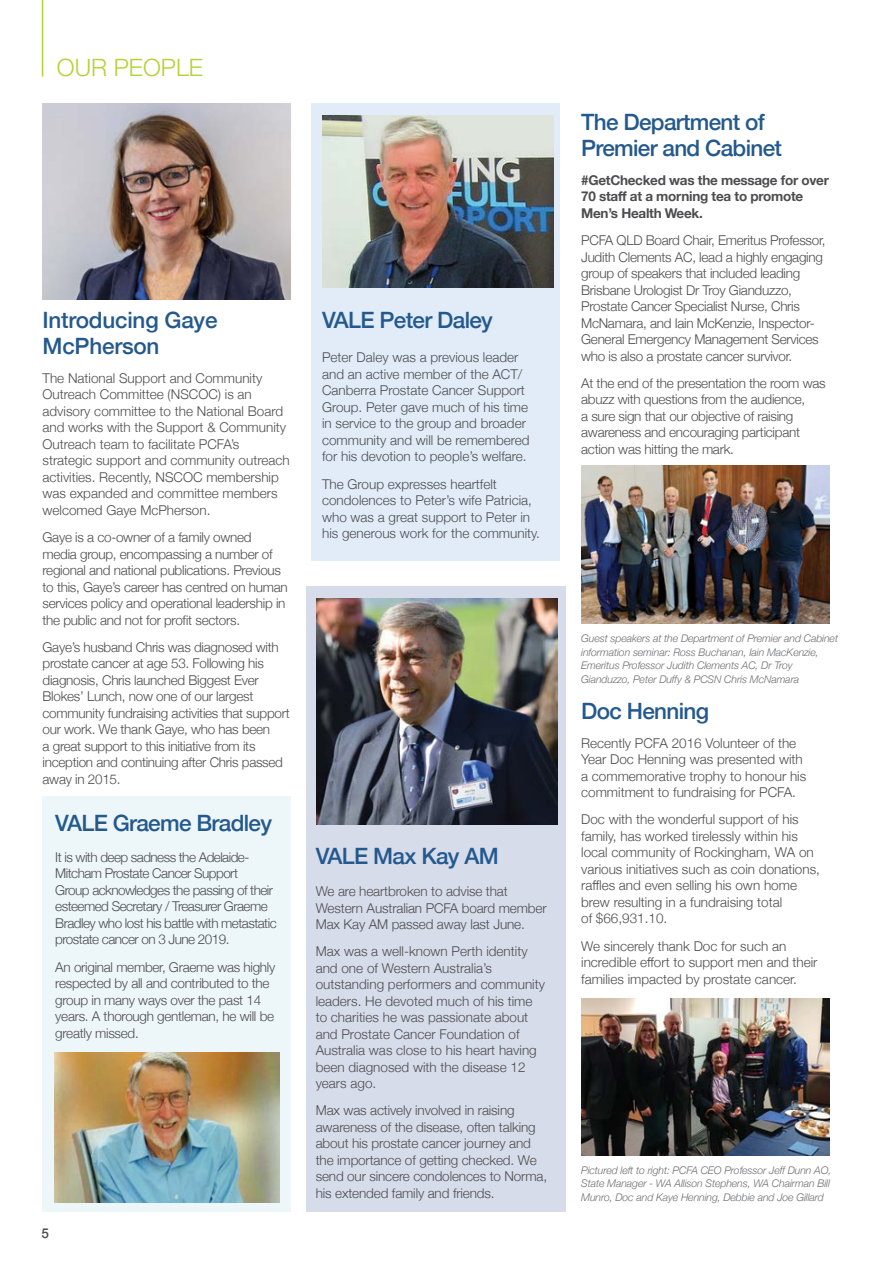
<style>
.page{position:relative;width:893px;height:1263px;background:#fff}
.page>*{position:absolute;margin:0;border:0;box-sizing:border-box;transform-origin:0 0}
.t1{font:300 24px "Helvetica Neue LT Pro";color:#b3d235}
.t2{font:500 22.5px/25.5px "Helvetica Neue";letter-spacing:-.03em;color:#24598e}
.t3{font:500 22.5px/25.5px "Helvetica Neue";letter-spacing:-.01em;color:#24598e}
.t4{font:300 13.5px/16.5px "Helvetica Neue";letter-spacing:-.01em;color:#4d4d4f}
.t5{font:300 13.5px/16.5px "Helvetica Neue";letter-spacing:-.04em;color:#4d4d4f}
.t6{font:700 13.5px/16.5px "Helvetica Neue";letter-spacing:-.02em;color:#4d4d4f}
.t7{font:500 13.5px "Helvetica Neue";color:#4d4d4f}
.t8{font:italic 300 10.5px/13.5px "Helvetica Neue";letter-spacing:-.01em;color:#6d6e71}
</style>
<div class="page">
<hr style="left:42px;top:0;width:1px;height:77px;background:#b3d235">
<div style="left:312px;top:104px;width:248px;height:457px;background:#e1ecf8"></div>
<img style="left:43px;top:104px;width:248px;height:196px">
<img style="left:322px;top:116px;width:231px;height:171px">
<img style="left:581px;top:466px;width:248px;height:157px">
<div style="left:306px;top:586px;width:260px;height:626px;background:#d7dcea"></div>
<img style="left:316px;top:598px;width:241px;height:226px">
<div style="left:43px;top:796px;width:248px;height:416px;background:#edf6f8"></div>
<img style="left:54px;top:1052px;width:225px;height:151px">
<img style="left:581px;top:998px;width:248px;height:157px">
<h1 class="t1" style="left:57px;top:52px;width:148px">OUR PEOPLE</h1>
<h2 class="t3" style="left:43px;top:306px;width:177px">Introducing Gaye<br>McPherson</h2>
<p class="t4" style="left:43px;top:369px;width:249px">The National Support and Community Outreach Committee (NSCOC) is an advisory committee to the National Board and works with the Support &amp; Community Outreach team to facilitate PCFA’s strategic support and community outreach activities. Recently, NSCOC membership was expanded and committee members welcomed Gaye McPherson.</p>
<p class="t4" style="left:43px;top:528px;width:247px">Gaye is a co-owner of a family owned media group, encompassing a number of regional and national publications. Previous to this, Gaye’s career has centred on human services policy and operational leadership in the public and not for profit sectors.</p>
<p class="t4" style="left:43px;top:638px;width:249px">Gaye’s husband Chris was diagnosed with prostate cancer at age 53. Following his diagnosis, Chris launched Biggest Ever Blokes’ Lunch, now one of our largest community fundraising activities that support our work. We thank Gaye, who has been<br>a great support to this initiative from its inception and continuing after Chris passed away in 2015.</p>
<h2 class="t2" style="left:55px;top:808px;width:218px">VALE Graeme Bradley</h2>
<p class="t5" style="left:55px;top:848px;width:223px">It is with deep sadness the Adelaide-Mitcham Prostate Cancer Support<br>Group acknowledges the passing of their esteemed Secretary / Treasurer Graeme Bradley who lost his battle with metastatic prostate cancer on 3 June 2019.</p>
<p class="t4" style="left:55px;top:957px;width:222px">An original member, Graeme was highly respected by all and contributed to the group in many ways over the past 14 years. A thorough gentleman, he will be greatly missed.</p>
<p class="t7" style="left:41px;top:1222px;width:9px">5</p>
<h2 class="t2" style="left:322px;top:306px;width:172px">VALE Peter Daley</h2>
<p class="t4" style="left:322px;top:348px;width:209px">Peter Daley was a previous leader and an active member of the ACT/ Canberra Prostate Cancer Support Group. Peter gave much of his time in service to the group and broader community and will be remembered for his devotion to people’s welfare.</p>
<p class="t4" style="left:322px;top:474px;width:217px">The Group expresses heartfelt condolences to Peter’s wife Patricia, who was a great support to Peter in his generous work for the community.</p>
<h2 class="t2" style="left:316px;top:841px;width:185px">VALE Max Kay AM</h2>
<p class="t4" style="left:316px;top:882px;width:232px">We are heartbroken to advise that<br>Western Australian PCFA board member<br>Max Kay AM passed away last June.</p>
<p class="t4" style="left:316px;top:942px;width:231px">Max was a well-known Perth identity and one of Western Australia’s outstanding performers and community leaders. He devoted much of his time to charities he was passionate about and Prostate Cancer Foundation of<br>Australia was close to his heart having been diagnosed with the disease 12 years ago.</p>
<p class="t4" style="left:316px;top:1101px;width:233px">Max was actively involved in raising awareness of the disease, often talking about his prostate cancer journey and the importance of getting checked. We send our sincere condolences to Norma, his extended family and friends.</p>
<h2 class="t2" style="left:581px;top:108px;width:202px">The Department of<br>Premier and Cabinet</h2>
<p class="t6" style="left:581px;top:172px;width:249px">#GetChecked was the message for over<br>70 staff at a morning tea to promote<br>Men’s Health Week.</p>
<p class="t4" style="left:581px;top:231px;width:246px">PCFA QLD Board Chair, Emeritus Professor, Judith Clements AC, lead a highly engaging group of speakers that included leading Brisbane Urologist Dr Troy Gianduzzo, Prostate Cancer Specialist Nurse, Chris McNamara, and Iain McKenzie, Inspector-General Emergency Management Services who is also a prostate cancer survivor.</p>
<p class="t4" style="left:581px;top:374px;width:246px">At the end of the presentation the room was abuzz with questions from the audience,<br>a sure sign that our objective of raising awareness and encouraging participant action was hitting the mark.</p>
<p class="t8" style="left:581px;top:631px;width:258px">Guest speakers at the Department of Premier and Cabinet information seminar: Ross Buchanan, Iain MacKenzie, Emeritus Professor Judith Clements AC, Dr Troy Gianduzzo, Peter Duffy &amp; PCSN Chris McNamara</p>
<h2 class="t2" style="left:581px;top:696px;width:129px">Doc Henning</h2>
<p class="t4" style="left:581px;top:734px;width:227px">Recently PCFA 2016 Volunteer of the Year Doc Henning was presented with a commemorative trophy to honour his commitment to fundraising for PCFA.</p>
<p class="t4" style="left:581px;top:810px;width:240px">Doc with the wonderful support of his family, has worked tirelessly within his local community of Rockingham, WA on various initiatives such as coin donations, raffles and even selling his own home brew resulting in a fundraising total<br>of $66,931. 10.</p>
<p class="t4" style="left:581px;top:936px;width:238px">We sincerely thank Doc for such an incredible effort to support men and their families impacted by prostate cancer.</p>
<p class="t8" style="left:581px;top:1162px;width:252px">Pictured left to right: PCFA CEO Professor Jeff Dunn AO,<br>State Manager - WA Allison Stephens, WA Chairman Bill<br>Munro, Doc and Kaye Henning, Debbie and Joe Gillard</p>
</div>
